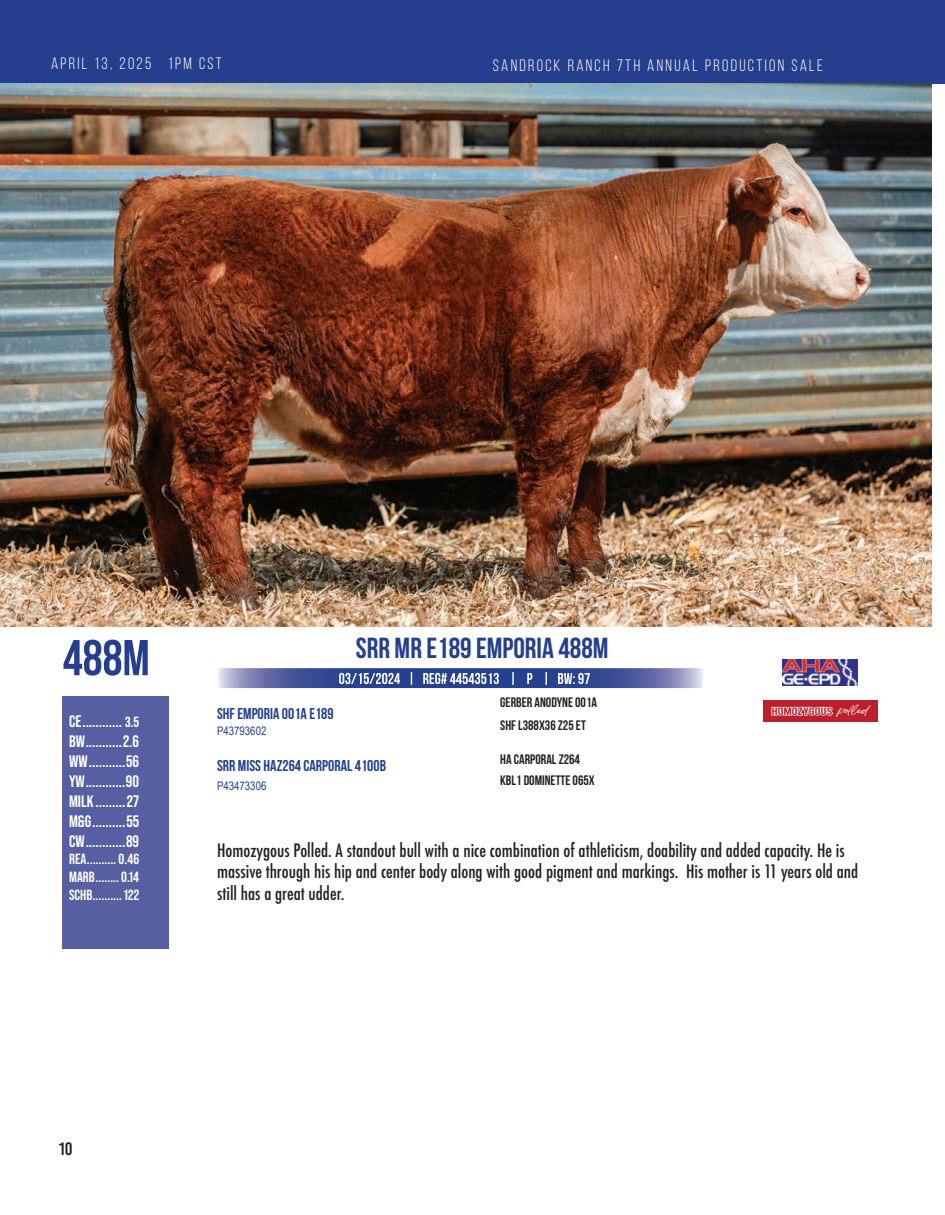
<style>
.page{position:relative;width:945px;height:1215px;background:#fff}
.page>*{position:absolute;margin:0;border:0;box-sizing:border-box;transform-origin:0 0}
.t1{font:700 50.25px "Bebas Neue";color:#253f8e}
.t2{font:700 28.95px "Bebas Neue";color:#253f8e}
.t3{font:500 condensed 18px/21.6px "Futura";color:#231f20}
.t4{font:18px "Bebas Kai";color:#231f20}
.t5{font:700 16.65px/20px "Bebas Neue Pro";color:#fff;text-align:justify}
.t6{font:16.5px "Bebas Neue";letter-spacing:.14em;color:#fff}
.t7{font:700 15.75px "Bebas Neue";color:#253f8e}
.t8{font:15.75px "Bebas Neue";color:#fff}
.t9{font:700 14.7px/17.7px "Bebas Neue Pro";color:#fff;text-align:justify}
.t10{font:13.65px/23px "Bebas Neue";color:#231f20}
.t11{font:11.7px "Arial Narrow";color:#253f8e}
.s1{font-size:14.7px}
</style>
<div class="page">
<div style="left:0;top:0;width:945px;height:84px;background:#253f8e"></div>
<img style="left:0;top:84px;width:932px;height:543px">
<div style="left:63px;top:697px;width:106px;height:252px;background:#555fa1"></div>
<svg style="left:218px;top:668px;width:485px;height:20px;background:#5866a5"></svg>
<div style="left:339px;top:672px;width:251px;height:13px;background:#25408e"></div>
<img style="left:782px;top:659px;width:76px;height:27px">
<div style="left:763px;top:700px;width:114px;height:21px;background:#be1f2d"></div>
<svg style="left:771px;top:704px;width:100px;height:13px"></svg>
<p class="t6" style="left:51px;top:55px;width:172px">APRIL 13, 2025 1PM CST</p>
<p class="t6" style="left:493px;top:57px;width:332px">SANDROCK RANCH 7TH ANNUAL PRODUCTION SALE</p>
<h1 class="t1" style="left:63px;top:630px;width:88px">488M</h1>
<h2 class="t2" style="left:356px;top:632px;width:254px">SRR MR E189 EMPORIA 488M</h2>
<p class="t8" style="left:339px;top:670px;width:253px">03/15/2024 | REG# 44543513 | P | BW: 97</p>
<p class="t7" style="left:217px;top:705px;width:118px">SHF EMPORIA 001A E189</p>
<p class="t10" style="left:500px;top:691px;width:98px">GERBER ANODYNE 001A<br>SHF L388X36 Z25 ET</p>
<p class="t7" style="left:217px;top:757px;width:170px">SRR MISS HAZ264 CARPORAL 4100B</p>
<p class="t10" style="left:500px;top:749px;width:96px;line-height:20.9px">HA CARPORAL Z264<br>KBL1 DOMINETTE 065X</p>
<p class="t5" style="left:69px;top:711px;width:72px">CE............ <span class="s1">3.5<br></span>BW...........2.6<br>WW...........56<br>YW............90<br>MILK .........27<br>M&amp;G..........55<br>CW............89</p>
<p class="t9" style="left:69px;top:850px;width:72px">REA.......... 0.46<br>MARB........ 0.14<br>SCHB.......... 122</p>
<p class="t11" style="left:217px;top:723px;width:51px">P43793602</p>
<p class="t11" style="left:217px;top:777px;width:51px">P43473306</p>
<p class="t3" style="left:217px;top:839px;width:643px">Homozygous Polled. A standout bull with a nice combination of athleticism, doability and added capacity. He is massive through his hip and center body along with good pigment and markings. His mother is 11 years old and still has a great udder.</p>
<p class="t4" style="left:59px;top:1139px;width:15px">10</p>
</div>
